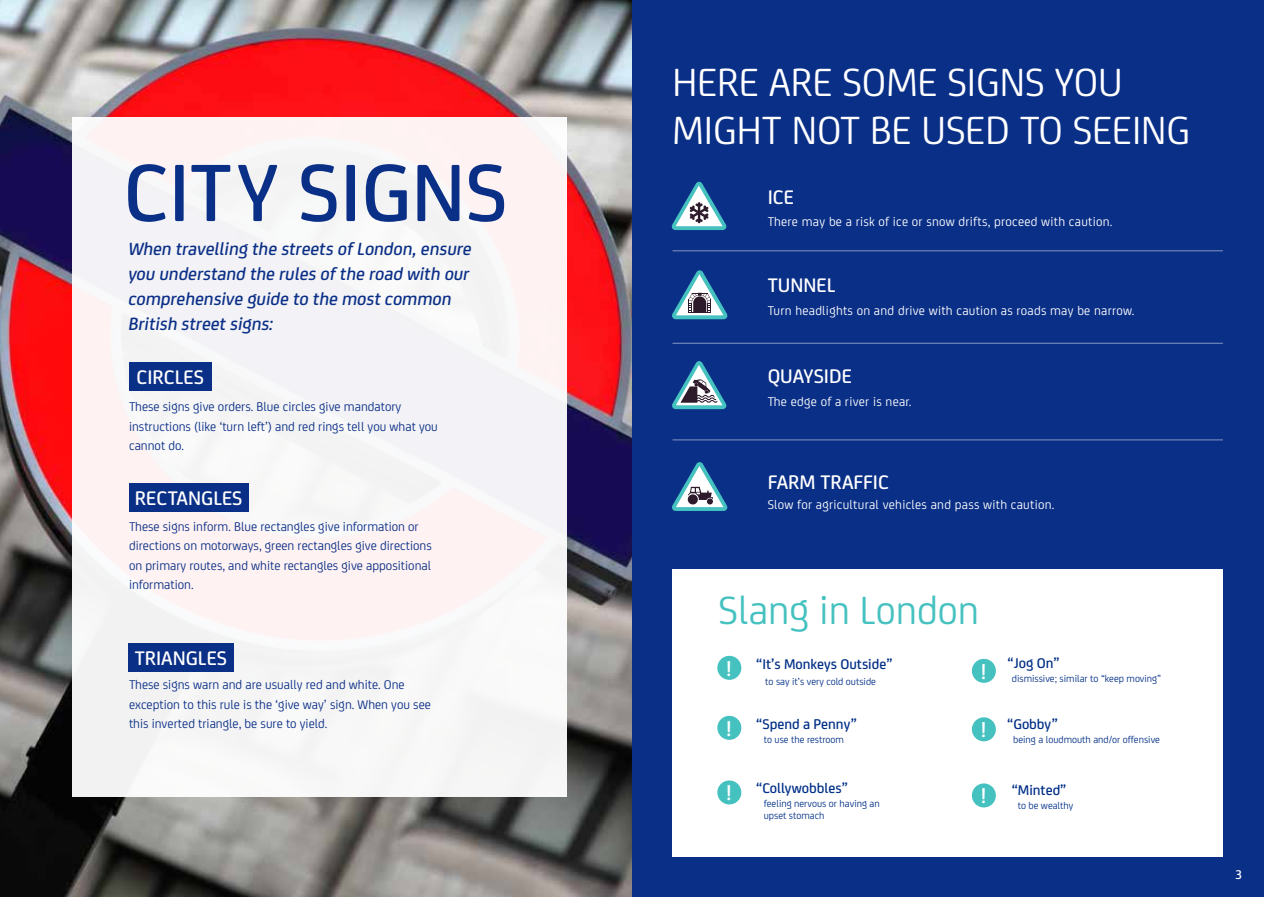
<style>
.page{position:relative;width:1264px;height:897px;background:#fff}
.page>*{position:absolute;margin:0;border:0;box-sizing:border-box;transform-origin:0 0}
.t1{font:500 86.7px "FS Joey";color:#0a2f87}
.t2{font:42px/48px "FS Joey";color:#fff}
.t3{font:42px "FS Joey";color:#45c1c0}
.t4{font:500 22.65px "FS Joey";color:#fff}
.t5{font:500 21px "FS Joey";color:#fff}
.t6{font:italic 500 18.9px/24.8px "FS Joey";color:#0a2f87}
.t7{font:500 15px "FS Joey";color:#002f87}
.t8{font:13.5px/19.5px "FS Joey";color:#0a2f87}
.t9{font:13.5px "FS Joey";letter-spacing:.02em;color:#fff}
.t10{font:500 13.5px "FS Joey";color:#fff}
.t11{font:10.5px/12px "FS Joey";color:#002f87}
</style>
<div class="page">
<div style="left:632px;top:0;width:632px;height:896px;background:#0a2f87"></div>
<div style="left:672px;top:568px;width:551px;height:288px;background:#fff"></div>
<img style="left:0;top:0;width:632px;height:896px">
<div style="left:72px;top:117px;width:494px;height:679px;background:#f7f2f5"></div>
<hr style="left:672px;top:250px;width:551px;height:1px;background:#fff">
<hr style="left:672px;top:343px;width:551px;height:1px;background:#fff">
<hr style="left:672px;top:439px;width:551px;height:1px;background:#fff">
<svg style="left:672px;top:361px;width:54px;height:48px"></svg>
<svg style="left:672px;top:270px;width:55px;height:49px"></svg>
<svg style="left:671px;top:182px;width:55px;height:48px"></svg>
<svg style="left:672px;top:462px;width:55px;height:49px"></svg>
<div style="left:129px;top:363px;width:82px;height:28px;background:#0a2f87"></div>
<div style="left:129px;top:484px;width:120px;height:28px;background:#0a2f87"></div>
<div style="left:129px;top:643px;width:105px;height:28px;background:#0a2f87"></div>
<div style="left:717px;top:655px;width:24px;height:24px;background:#45c1c0;border-radius:50%"></div>
<div style="left:972px;top:658px;width:24px;height:24px;background:#45c1c0;border-radius:50%"></div>
<div style="left:717px;top:715px;width:24px;height:24px;background:#45c1c0;border-radius:50%"></div>
<div style="left:972px;top:717px;width:24px;height:24px;background:#45c1c0;border-radius:50%"></div>
<div style="left:717px;top:780px;width:24px;height:24px;background:#45c1c0;border-radius:50%"></div>
<div style="left:972px;top:783px;width:24px;height:24px;background:#45c1c0;border-radius:50%"></div>
<h1 class="t1" style="left:124px;top:129px;width:385px">CITY SIGNS</h1>
<h3 class="t6" style="left:128px;top:235px;width:349px">When travelling the streets ofLondon,ensure you understand the rules ofthe road with our comprehensive guide to the mostcommon British streetsigns:</h3>
<h3 class="t5" style="left:137px;top:361px;width:69px">CIRCLES</h3>
<p class="t8" style="left:129px;top:396px;width:310px">These signs give orders. Blue circles give mandatory instructions (like ‘turn left’) and red rings tell you what you cannot do.</p>
<h3 class="t5" style="left:135px;top:483px;width:109px">RECTANGLES</h3>
<p class="t8" style="left:129px;top:515px;width:304px">These signs inform. Blue rectangles give information or directions on motorways, green rectangles give directions on primary routes, and white rectangles give appositional information.</p>
<h3 class="t5" style="left:135px;top:642px;width:94px">TRIANGLES</h3>
<p class="t8" style="left:129px;top:674px;width:303px">These signs warn and are usually red and white. One exception to this rule is the ‘give way’ sign. When you see this inverted triangle, be sure to yield.</p>
<h2 class="t2" style="left:672px;top:56px;width:519px">HERE ARE SOME SIGNS YOU<br>MIGHT NOT BE USED TO SEEING</h2>
<h3 class="t5" style="left:767px;top:181px;width:28px">ICE</h3>
<p class="t9" style="left:767px;top:212px;width:346px">There may be a risk of ice or snow drifts, proceed with caution.</p>
<h3 class="t5" style="left:767px;top:270px;width:69px">TUNNEL</h3>
<p class="t9" style="left:767px;top:300px;width:368px">Turn headlights on and drive with caution as roads may be narrow.</p>
<h3 class="t5" style="left:767px;top:361px;width:86px">QUAYSIDE</h3>
<p class="t9" style="left:767px;top:391px;width:145px">The edge of a river is near.</p>
<h3 class="t5" style="left:767px;top:466px;width:123px">FARM TRAFFIC</h3>
<p class="t9" style="left:767px;top:495px;width:288px">Slow for agricultural vehicles and pass with caution.</p>
<h2 class="t3" style="left:718px;top:580px;width:262px">Slang in London</h2>
<p class="t7" style="left:756px;top:653px;width:138px">“It’s Monkeys Outside”</p>
<h3 class="t4" style="left:726px;top:651px;width:6px">!</h3>
<h3 class="t4" style="left:981px;top:654px;width:6px">!</h3>
<p class="t11" style="left:765px;top:674px;width:112px">to say it’s very cold outside</p>
<p class="t7" style="left:1007px;top:652px;width:54px">“Jog On”</p>
<p class="t11" style="left:1012px;top:671px;width:151px">dismissive; similar to “keep moving”</p>
<p class="t7" style="left:756px;top:712px;width:102px">“Spend a Penny”</p>
<h3 class="t4" style="left:726px;top:711px;width:6px">!</h3>
<h3 class="t4" style="left:981px;top:713px;width:6px">!</h3>
<p class="t11" style="left:764px;top:733px;width:82px">to use the restroom</p>
<p class="t7" style="left:1007px;top:712px;width:52px">“Gobby”</p>
<p class="t11" style="left:1013px;top:732px;width:148px">being a loudmouth and/or offensive</p>
<p class="t7" style="left:756px;top:777px;width:93px">“Collywobbles”</p>
<h3 class="t4" style="left:726px;top:776px;width:6px">!</h3>
<h3 class="t4" style="left:981px;top:779px;width:6px">!</h3>
<p class="t11" style="left:764px;top:797px;width:117px">feeling nervous or having an upset stomach</p>
<p class="t7" style="left:1011px;top:779px;width:56px">“Minted”</p>
<p class="t11" style="left:1017px;top:798px;width:57px">to be wealthy</p>
<p class="t10" style="left:1235px;top:864px;width:9px">3</p>
</div>
